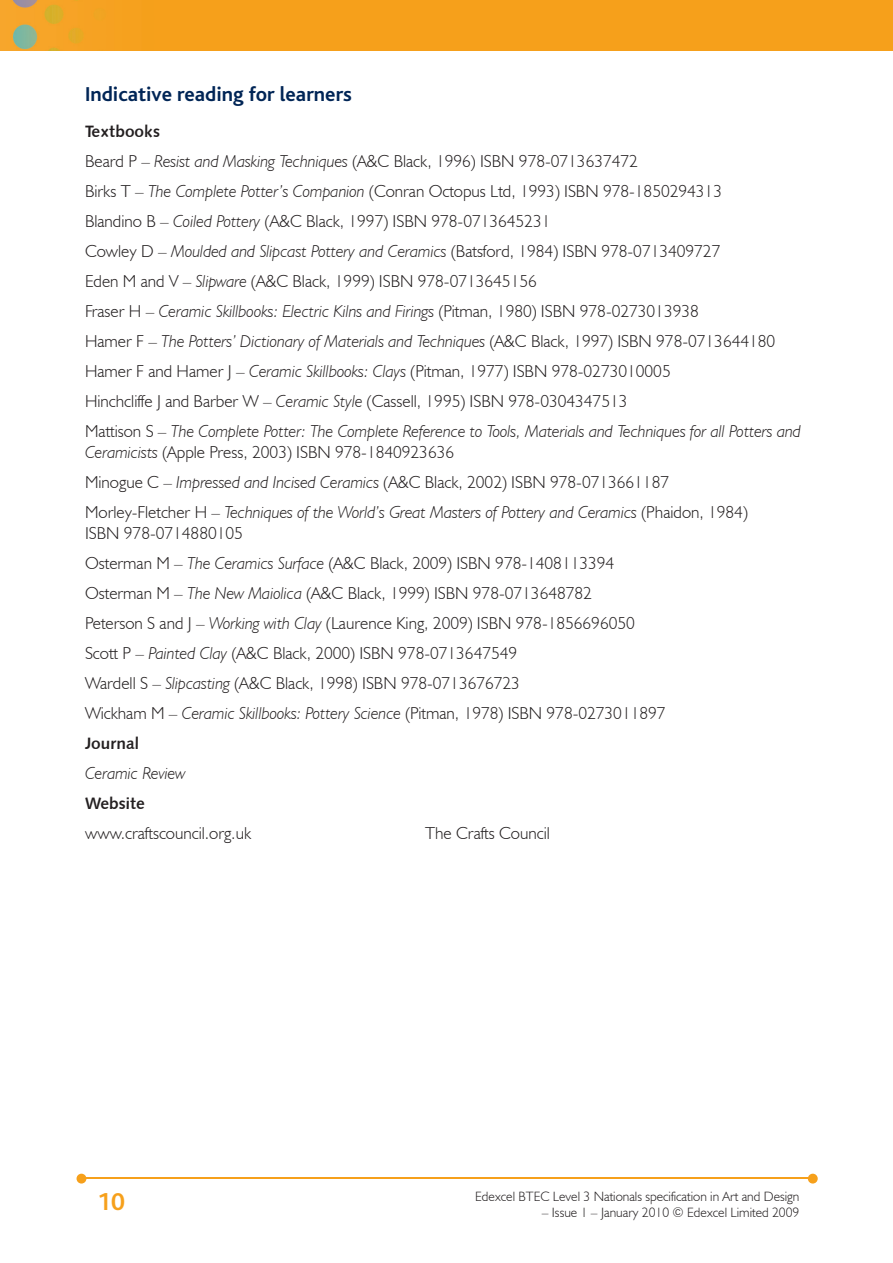
<style>
.page{position:relative;width:893px;height:1263px;background:#fff}
.page>*{position:absolute;margin:0;border:0;box-sizing:border-box;transform-origin:0 0}
.t1{font:700 25.5px "Bliss";color:#f6a01b}
.t2{font:700 21px "Bliss";color:#002556}
.t3{font:300 17.25px/30px "Humanist 521 BT";color:#231f20}
.t4{font:italic 300 17.25px "Humanist 521 BT";color:#231f20}
.t5{font:16.5px "Humanist 531 BT Bold A";color:#231f20}
.t6{font:300 13.5px "Humanist 521 BT";color:#231f20}
.s1{font-style:italic}
</style>
<div class="page">
<img style="left:0;top:0;width:893px;height:51px">
<hr style="left:82px;top:1178px;width:728px;height:1px;background:#f6a01b">
<svg style="left:808px;top:1174px;width:10px;height:9px"></svg>
<svg style="left:77px;top:1174px;width:9px;height:9px"></svg>
<p class="t2" style="left:85px;top:83px;width:268px">Indicative reading for learners</p>
<p class="t5" style="left:85px;top:121px;width:77px">Textbooks</p>
<p class="t3" style="left:85px;top:146px;width:717px">Beard P – <span class="s1">Resist and Masking Techniques</span> (A&amp;C Black, 1996) ISBN 978-0713637472<br>Birks T – <span class="s1">The Complete Potter’s Companion</span> (Conran Octopus Ltd, 1993) ISBN 978-1850294313<br>Blandino B – <span class="s1">Coiled Pottery</span> (A&amp;C Black, 1997) ISBN 978-0713645231<br>Cowley D – <span class="s1">Moulded and Slipcast Pottery and Ceramics</span> (Batsford, 1984) ISBN 978-0713409727<br>Eden M and V – <span class="s1">Slipware</span> (A&amp;C Black, 1999) ISBN 978-0713645156<br>Fraser H – <span class="s1">Ceramic Skillbooks: Electric Kilns and Firings</span> (Pitman, 1980) ISBN 978-0273013938<br>Hamer F – <span class="s1">The Potters’ Dictionary of Materials and Techniques</span> (A&amp;C Black, 1997) ISBN 978-0713644180<br>Hamer F and Hamer J – <span class="s1">Ceramic Skillbooks: Clays</span> (Pitman, 1977) ISBN 978-0273010005<br>Hinchcliffe J and Barber W – <span class="s1">Ceramic Style</span> (Cassell, 1995) ISBN 978-0304347513<br>Mattison S – <span class="s1">The Complete Potter: The Complete Reference to Tools, Materials and Techniques for all Potters and</span></p>
<p class="t3" style="left:85px;top:437px;width:664px"><span class="s1">Ceramicists</span> (Apple Press, 2003) ISBN 978-1840923636<br>Minogue C – <span class="s1">Impressed and Incised Ceramics</span> (A&amp;C Black, 2002) ISBN 978-0713661187<br>Morley-Fletcher H – <span class="s1">Techniques of the World’s Great Masters of Pottery and Ceramics</span> (Phaidon, 1984)</p>
<p class="t3" style="left:85px;top:518px;width:582px">ISBN 978-0714880105<br>Osterman M – <span class="s1">The Ceramics Surface</span> (A&amp;C Black, 2009) ISBN 978-1408113394<br>Osterman M – <span class="s1">The New Maiolica</span> (A&amp;C Black, 1999) ISBN 978-0713648782<br>Peterson S and J – <span class="s1">Working with Clay</span> (Laurence King, 2009) ISBN 978-1856696050<br>Scott P – <span class="s1">Painted Clay</span> (A&amp;C Black, 2000) ISBN 978-0713647549<br>Wardell S – <span class="s1">Slipcasting</span> (A&amp;C Black, 1998) ISBN 978-0713676723<br>Wickham M – <span class="s1">Ceramic Skillbooks: Pottery Science</span> (Pitman, 1978) ISBN 978-0273011897</p>
<p class="t5" style="left:85px;top:733px;width:55px">Journal</p>
<p class="t4" style="left:85px;top:763px;width:102px">Ceramic Review</p>
<p class="t5" style="left:85px;top:793px;width:62px">Website</p>
<p class="t3" style="left:85px;top:818px;width:168px">www.craftscouncil.org.uk</p>
<p class="t3" style="left:425px;top:818px;width:126px">The Crafts Council</p>
<h1 class="t1" style="left:97px;top:1189px;width:29px">10</h1>
<p class="t6" style="left:475px;top:1188px;width:326px">Edexcel BTEC Level 3 Nationals specification in Art and Design</p>
<p class="t6" style="left:542px;top:1204px;width:259px">– Issue 1 – January 2010 © Edexcel Limited 2009</p>
</div>
